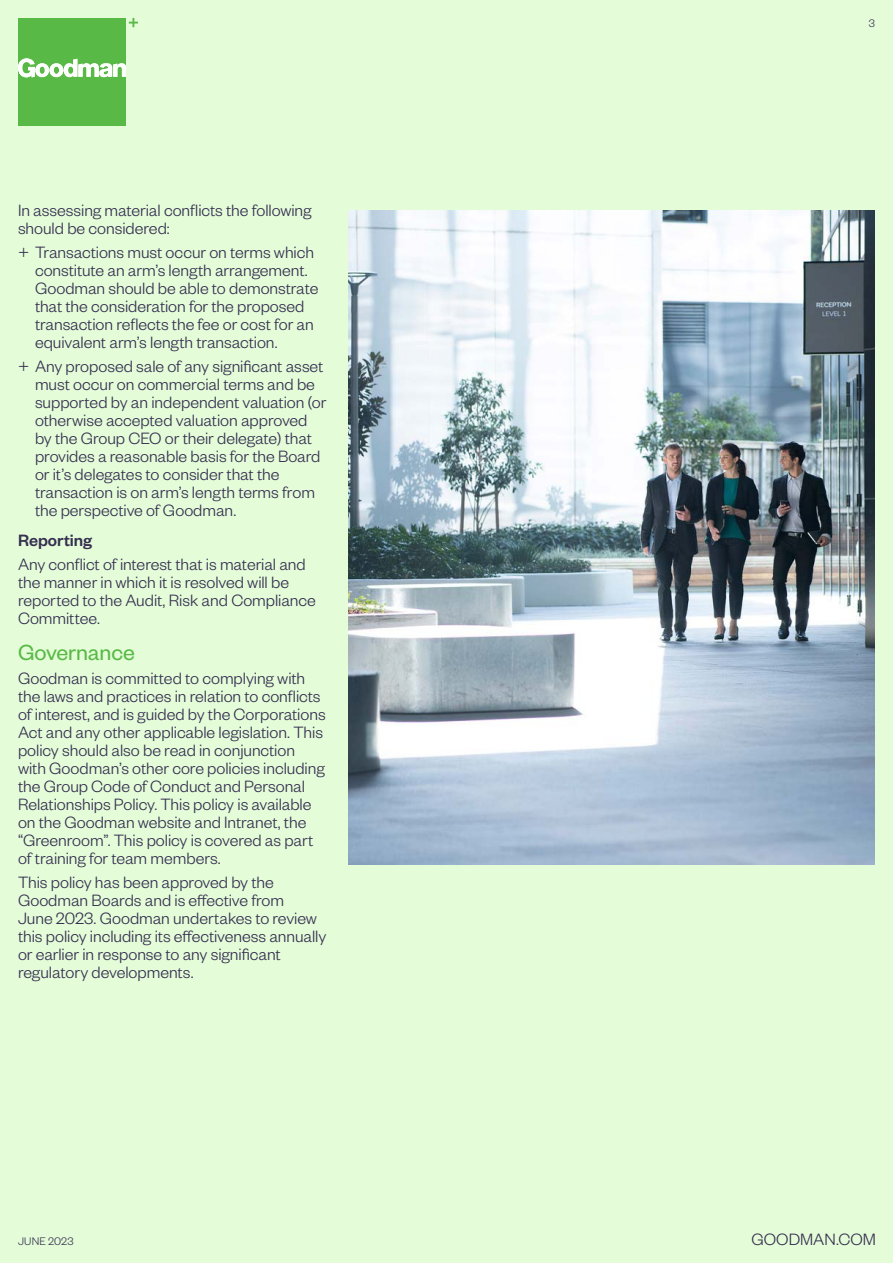
<style>
.page{position:relative;width:893px;height:1263px;background:#e4fdd8}
.page>*{position:absolute;margin:0;border:0;box-sizing:border-box;transform-origin:0 0}
.t1{font:24px "Founders Grotesk";letter-spacing:-.005em;color:#58b946}
.t2{font:300 18px/18px "Founders Grotesk";letter-spacing:-.005em;color:#362f51}
.t3{font:500 18px "Founders Grotesk";color:#362f51}
.t4{font:300 12px "Founders Grotesk";letter-spacing:.015em;color:#362f51}
</style>
<div class="page">
<img style="left:348px;top:210px;width:527px;height:654px">
<svg style="left:18px;top:18px;width:120px;height:108px;background:#73c563"></svg>
<p class="t2" style="left:18px;top:200px;width:295px">In assessing material conflicts the following should be considered:</p>
<p class="t2" style="left:35px;top:242px;width:285px;text-indent:-17px">+ Transactions must occur on terms which constitute an arm’s length arrangement.<br>Goodman should be able to demonstrate that the consideration for the proposed transaction reflects the fee or cost for an equivalent arm’s length transaction.</p>
<p class="t2" style="left:35px;top:356px;width:293px;text-indent:-17px">+ Any proposed sale of any significant asset must occur on commercial terms and be supported by an independent valuation (or otherwise accepted valuation approved by the Group CEO or their delegate) that provides a reasonable basis for the Board or it’s delegates to consider that the transaction is on arm’s length terms from the perspective of Goodman.</p>
<p class="t3" style="left:18px;top:529px;width:76px">Reporting</p>
<p class="t2" style="left:18px;top:554px;width:299px">Any conflict of interest that is material and the manner in which it is resolved will be reported to the Audit, Risk and Compliance Committee.</p>
<h1 class="t1" style="left:18px;top:638px;width:118px">Governance</h1>
<p class="t2" style="left:18px;top:668px;width:309px">Goodman is committed to complying with the laws and practices in relation to conflicts of interest, and is guided by the Corporations Act and any other applicable legislation. This policy should also be read in conjunction with Goodman’s other core policies including the Group Code of Conduct and Personal Relationships Policy. This policy is available on the Goodman website and Intranet, the “Greenroom”. This policy is covered as part of training for team members.</p>
<p class="t2" style="left:18px;top:872px;width:310px">This policy has been approved by the Goodman Boards and is effective from<br>June 2023. Goodman undertakes to review this policy including its effectiveness annually or earlier in response to any significant regulatory developments.</p>
<p class="t4" style="left:18px;top:1234px;width:57px">JUNE 2023</p>
<p class="t4" style="left:869px;top:16px;width:8px">3</p>
<p class="t2" style="left:752px;top:1229px;width:126px">GOODMAN.COM</p>
</div>
